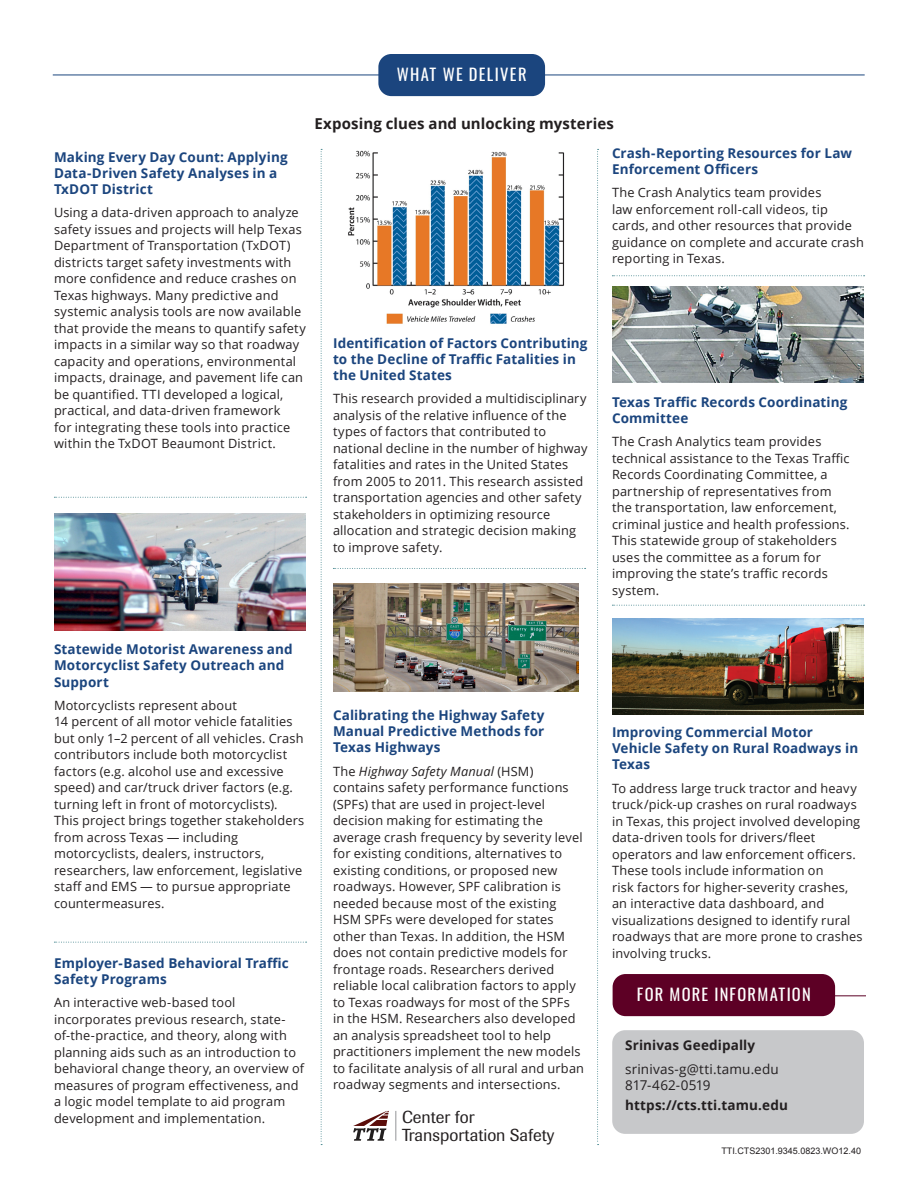
<style>
.page{position:relative;width:918px;height:1188px;background:#fff}
.page>*{position:absolute;margin:0;border:0;box-sizing:border-box;transform-origin:0 0}
.t1{font:17.25px/17.2px "Imago";color:#231f20}
.tab{font:16.5px "Oswald";letter-spacing:.075em;color:#fff}
.t2{font:700 15px "Open Sans";letter-spacing:.01em;color:#231f20}
.subhead{font:700 13.5px/16.2px "Open Sans";letter-spacing:.01em;color:#1b457e}
.body_copy{font:700 13.5px "Open Sans";letter-spacing:.01em;color:#231f20}
.body_copy-2{font:13.5px "Open Sans";letter-spacing:.01em;color:#231f20}
.project_copy{font:12.75px/16.5px "Open Sans";letter-spacing:.015em;color:#231f20}
.t3{font:9px "Arial";color:#231f20}
.s1{font-style:italic}
</style>
<div class="page">
<hr style="left:53px;top:75px;width:812px;height:1px;background:#1b457e">
<svg style="left:54px;top:497px;width:253px;height:1px"></svg>
<svg style="left:54px;top:942px;width:253px;height:1px"></svg>
<svg style="left:333px;top:568px;width:253px;height:1px"></svg>
<svg style="left:612px;top:275px;width:253px;height:1px"></svg>
<svg style="left:612px;top:605px;width:253px;height:1px"></svg>
<svg style="left:321px;top:149px;width:1px;height:996px"></svg>
<svg style="left:597px;top:149px;width:2px;height:996px"></svg>
<div style="left:378px;top:54px;width:167px;height:42px;background:#1b457e;border-radius:13px"></div>
<img style="left:612px;top:286px;width:252px;height:96px">
<img style="left:348px;top:150px;width:217px;height:174px">
<img style="left:612px;top:619px;width:252px;height:96px">
<img style="left:54px;top:513px;width:252px;height:118px">
<div style="left:612px;top:1030px;width:252px;height:104px;background:#c7c8ca;border-radius:13px"></div>
<hr style="left:632px;top:995px;width:234px;height:1px;background:#5c0024">
<div style="left:613px;top:974px;width:222px;height:42px;background:#5d0025;border-radius:13px"></div>
<hr style="left:395px;top:1111px;width:1px;height:30px;background:#939598">
<svg style="left:353px;top:1111px;width:36px;height:30px"></svg>
<img style="left:333px;top:584px;width:246px;height:108px">
<p class="subhead" style="left:54px;top:148px;width:235px">Making Every Day Count: Applying<br>Data-Driven Safety Analyses in a<br>TxDOT District</p>
<p class="project_copy" style="left:54px;top:204px;width:253px">Using a data-driven approach to analyze safety issues and projects will help Texas Department of Transportation (TxDOT) districts target safety investments with more confidence and reduce crashes on Texas highways. Many predictive and systemic analysis tools are now available that provide the means to quantify safety impacts in a similar way so that roadway capacity and operations, environmental impacts, drainage, and pavement life can be quantified. TTI developed a logical, practical, and data-driven framework<br>for integrating these tools into practice within the TxDOT Beaumont District.</p>
<p class="tab" style="left:397px;top:60px;width:131px">WHAT WE DELIVER</p>
<p class="t2" style="left:314px;top:113px;width:301px">Exposing clues and unlocking mysteries</p>
<p class="subhead" style="left:612px;top:145px;width:242px">Crash-Reporting Resources for Law<br>Enforcement Officers</p>
<p class="project_copy" style="left:612px;top:184px;width:253px">The Crash Analytics team provides<br>law enforcement roll-call videos, tip cards, and other resources that provide guidance on complete and accurate crash reporting in Texas.</p>
<p class="subhead" style="left:333px;top:334px;width:256px">Identification of Factors Contributing to the Decline of Traffic Fatalities in the United States</p>
<p class="project_copy" style="left:333px;top:390px;width:256px">This research provided a multidisciplinary analysis of the relative influence of the types of factors that contributed to national decline in the number of highway fatalities and rates in the United States from 2005 to 2011. This research assisted transportation agencies and other safety stakeholders in optimizing resource allocation and strategic decision making to improve safety.</p>
<p class="subhead" style="left:612px;top:393px;width:237px">Texas Traffic Records Coordinating<br>Committee</p>
<p class="project_copy" style="left:612px;top:433px;width:239px">The Crash Analytics team provides technical assistance to the Texas Traffic Records Coordinating Committee, a partnership of representatives from the transportation, law enforcement, criminal justice and health professions.<br>This statewide group of stakeholders uses the committee as a forum for improving the state’s traffic records system.</p>
<p class="subhead" style="left:54px;top:641px;width:240px">Statewide Motorist Awareness and<br>Motorcyclist Safety Outreach and<br>Support</p>
<p class="project_copy" style="left:54px;top:697px;width:252px">Motorcyclists represent about<br>14 percent of all motor vehicle fatalities but only 1–2 percent of all vehicles. Crash contributors include both motorcyclist factors (e.g. alcohol use and excessive speed) and car/truck driver factors (e.g. turning left in front of motorcyclists).<br>This project brings together stakeholders from across Texas — including motorcyclists, dealers, instructors, researchers, law enforcement, legislative staff and EMS — to pursue appropriate countermeasures.</p>
<p class="subhead" style="left:54px;top:954px;width:236px">Employer-Based Behavioral Traffic<br>Safety Programs</p>
<p class="project_copy" style="left:54px;top:994px;width:252px">An interactive web-based tool incorporates previous research, state&shy;of-the-practice, and theory, along with planning aids such as an introduction to behavioral change theory, an overview of measures of program effectiveness, and a logic model template to aid program development and implementation.</p>
<p class="subhead" style="left:333px;top:707px;width:213px;text-align:justify">Calibrating the Highway Safety Manual Predictive Methods for Texas Highways</p>
<p class="project_copy" style="left:333px;top:762px;width:253px">The <span class="s1">Highway Safety Manual</span> (HSM) contains safety performance functions (SPFs) that are used in project-level decision making for estimating the average crash frequency by severity level for existing conditions, alternatives to existing conditions, or proposed new roadways. However, SPF calibration is needed because most of the existing HSM SPFs were developed for states other than Texas. In addition, the HSM does not contain predictive models for frontage roads. Researchers derived reliable local calibration factors to apply to Texas roadways for most of the SPFs in the HSM. Researchers also developed an analysis spreadsheet tool to help practitioners implement the new models to facilitate analysis of all rural and urban roadway segments and intersections.</p>
<p class="t1" style="left:402px;top:1109px;width:154px">Center for<br>Transportation Safety</p>
<p class="subhead" style="left:612px;top:724px;width:248px">Improving Commercial Motor<br>Vehicle Safety on Rural Roadways in<br>Texas</p>
<p class="project_copy" style="left:612px;top:779px;width:252px">To address large truck tractor and heavy truck/pick-up crashes on rural roadways in Texas, this project involved developing data-driven tools for drivers/fleet operators and law enforcement officers.<br>These tools include information on<br>risk factors for higher-severity crashes, an interactive data dashboard, and visualizations designed to identify rural roadways that are more prone to crashes involving trucks.</p>
<p class="tab" style="left:637px;top:980px;width:175px">FOR MORE INFORMATION</p>
<p class="body_copy" style="left:625px;top:1035px;width:132px">Srinivas Geedipally</p>
<p class="body_copy-2" style="left:625px;top:1060px;width:155px">srinivas-g@tti.tamu.edu</p>
<p class="body_copy-2" style="left:625px;top:1076px;width:87px">817-462-0519</p>
<p class="body_copy" style="left:625px;top:1095px;width:164px">https://cts.tti.tamu.edu</p>
<p class="t3" style="left:721px;top:1145px;width:141px">TTI.CTS2301.9345.0823.WO12.40</p>
</div>
